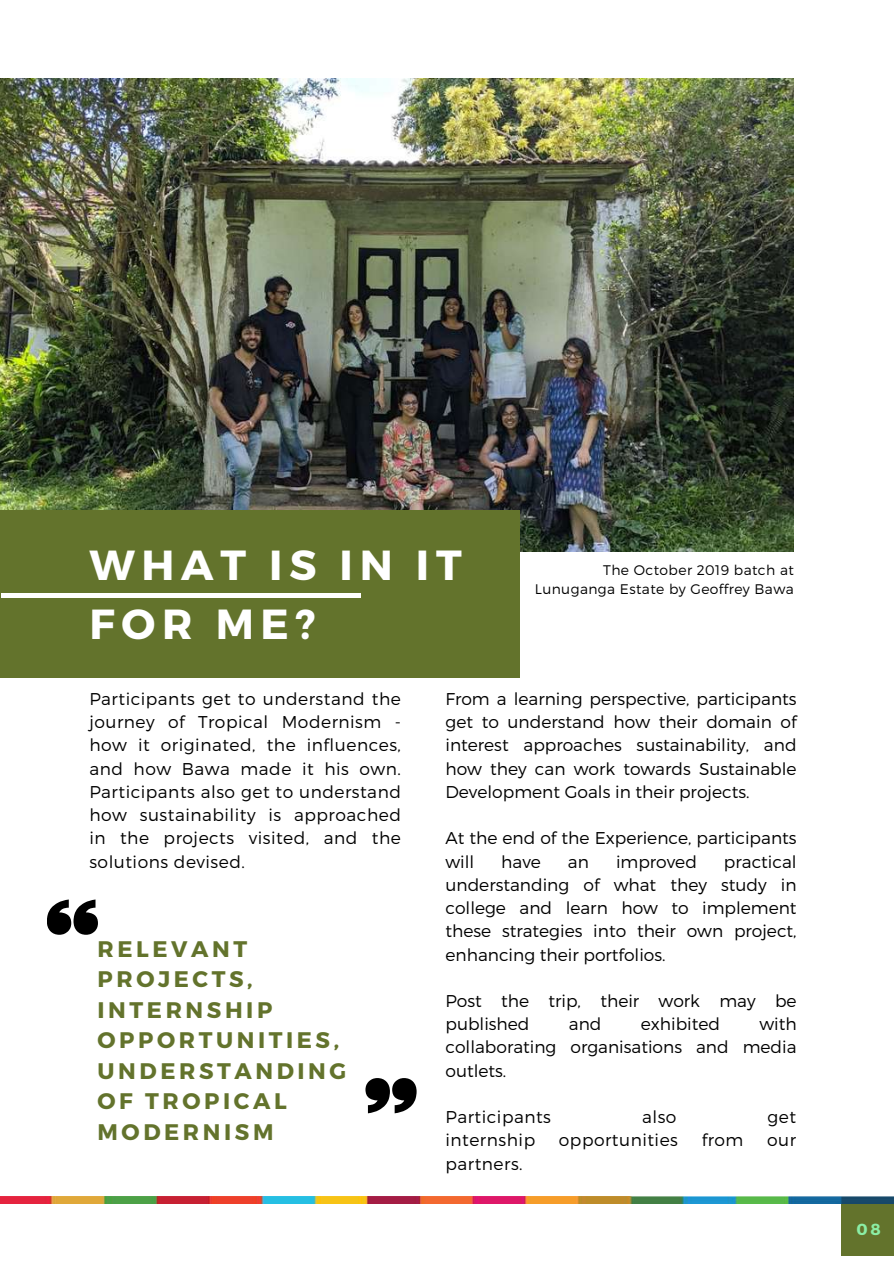
<style>
.page{position:relative;width:894px;height:1264px;background:#fff}
.page>*{position:absolute;margin:0;border:0;box-sizing:border-box;transform-origin:0 0}
.t1{font:700 42px/58.5px "Montserrat";letter-spacing:.16em;color:#fff}
.t2{font:700 22.5px/30.5px "Montserrat";letter-spacing:.16em;color:#63732c}
.t3{font:300 17.1px/23.2px "Montserrat";color:#000;text-align:justify}
.t4{font:300 17.1px "Montserrat";letter-spacing:.03em;color:#000}
.t5{font:700 16.05px "Montserrat";color:#8beea5}
.t6{font:300 13.95px/19.5px "Montserrat";letter-spacing:.03em;color:#000;text-align:right}
</style>
<div class="page">
<svg style="left:47px;top:899px;width:50px;height:35px"></svg>
<svg style="left:366px;top:1078px;width:50px;height:35px"></svg>
<img style="left:0;top:79px;width:793px;height:472px">
<div style="left:0;top:510px;width:520px;height:167px;background:#63732c"></div>
<hr style="left:2px;top:593px;width:282px;height:4px;background:#fff">
<hr style="left:78px;top:593px;width:282px;height:4px;background:#fff">
<div style="left:841px;top:1203px;width:52px;height:52px;background:#63732c"></div>
<img style="left:0;top:1196px;width:893px;height:7px">
<h1 class="t1" style="left:89px;top:533px;width:374px">WHAT IS IN IT<br>FOR ME?</h1>
<p class="t6" style="left:534px;top:559px;width:260px">The October 2019 batch at<br>Lunuganga Estate by Geoffrey Bawa</p>
<p class="t3" style="left:89px;top:686px;width:313px">Participants get to understand the journey of Tropical Modernism - how it originated, the influences, and how Bawa made it his own.<br>Participants also get to understand how sustainability is approached in the projects visited, and the solutions devised.</p>
<p class="t3" style="left:445px;top:686px;width:352px">From a learning perspective, participants get to understand how their domain of interest approaches sustainability, and how they can work towards Sustainable Development Goals in their projects.</p>
<p class="t3" style="left:445px;top:825px;width:352px">At the end of the Experience, participants will</p>
<p class="t3" style="left:445px;top:849px;width:352px;text-indent:278px">practical understanding of what they study in college and learn how to implement these strategies into their own project, enhancing their portfolios.</p>
<p class="t3" style="left:445px;top:988px;width:352px">Post the trip, their work may be published</p>
<p class="t3" style="left:501px;top:849px;width:41px">have</p>
<p class="t3" style="left:567px;top:849px;width:23px">an</p>
<p class="t3" style="left:615px;top:849px;width:82px">improved</p>
<h2 class="t2" style="left:97px;top:932px;width:250px">RELEVANT<br>PROJECTS,<br>INTERNSHIP<br>OPPORTUNITIES,<br>UNDERSTANDING<br>OF TROPICAL<br>MODERNISM</h2>
<p class="t3" style="left:445px;top:1011px;width:352px;text-indent:314px">with collaborating organisations and media outlets.</p>
<p class="t4" style="left:445px;top:1105px;width:107px">Participants</p>
<p class="t3" style="left:642px;top:1104px;width:36px">also</p>
<p class="t3" style="left:767px;top:1104px;width:30px">get</p>
<p class="t4" style="left:445px;top:1129px;width:91px">internship</p>
<p class="t4" style="left:558px;top:1129px;width:121px">opportunities</p>
<p class="t3" style="left:701px;top:1127px;width:43px">from</p>
<p class="t3" style="left:767px;top:1127px;width:30px">our</p>
<p class="t4" style="left:445px;top:1152px;width:79px">partners.</p>
<p class="t3" style="left:568px;top:1011px;width:34px">and</p>
<p class="t3" style="left:640px;top:1011px;width:81px">exhibited</p>
<p class="t5" style="left:856px;top:1218px;width:26px">08</p>
</div>
